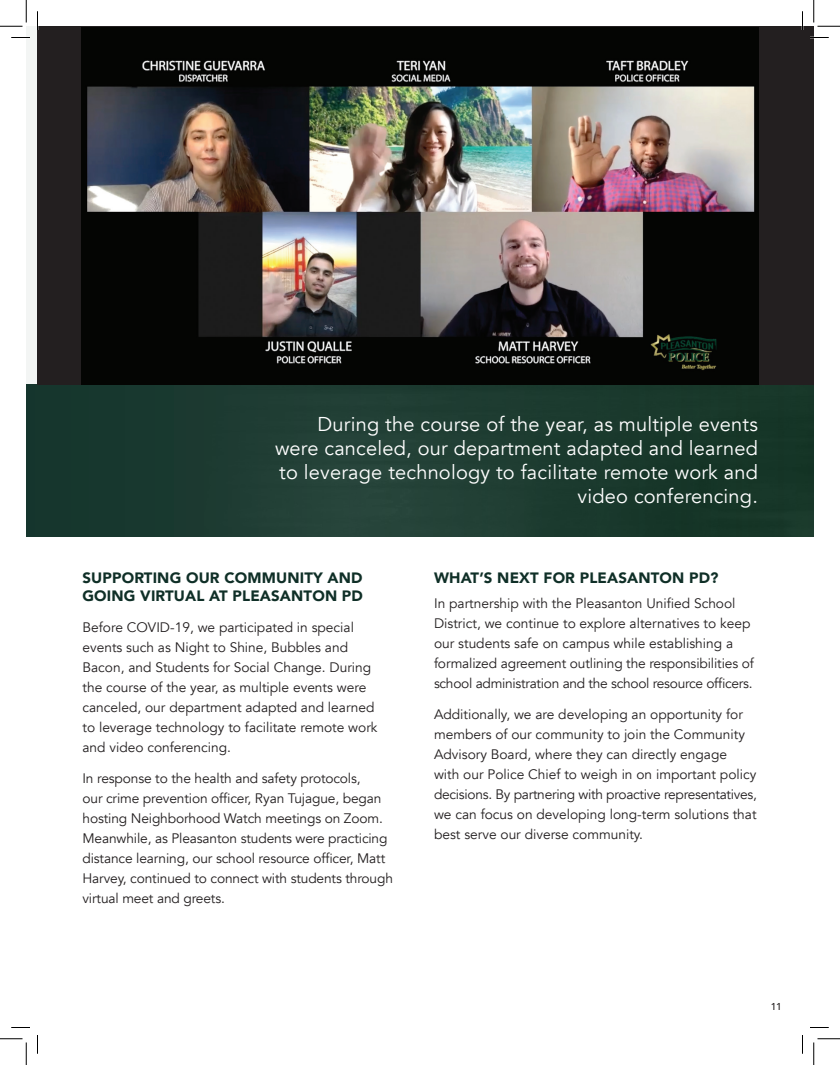
<style>
.page{position:relative;width:840px;height:1065px;background:#fff}
.page>*{position:absolute;margin:0;border:0;box-sizing:border-box;transform-origin:0 0}
.t1{font:20px/24px "Avenir";letter-spacing:.01em;color:#fff;text-align:right}
.t2{font:900 15px/18px "Avenir";letter-spacing:.01em;color:#0f2f27}
.t3{font:13.75px/20px "Avenir";color:#231f20}
.t4{font:500 10px "Avenir";color:#231f20}
</style>
<div class="page">
<div style="left:26px;top:26px;width:12px;height:359px;background:#eff2f1"></div>
<div style="left:26px;top:385px;width:788px;height:151px;background:#18382d"></div>
<div style="left:245px;top:394px;width:275px;height:142px;background:#224036"></div>
<div style="left:38px;top:26px;width:776px;height:359px;background:#231f20"></div>
<img style="left:81px;top:27px;width:678px;height:358px">
<svg style="left:11px;top:37px;width:19px;height:1px"></svg>
<svg style="left:810px;top:37px;width:19px;height:1px"></svg>
<svg style="left:11px;top:1027px;width:19px;height:1px"></svg>
<svg style="left:810px;top:1027px;width:19px;height:1px"></svg>
<svg style="left:37px;top:11px;width:1px;height:19px"></svg>
<svg style="left:37px;top:1035px;width:1px;height:19px"></svg>
<svg style="left:802px;top:11px;width:1px;height:19px"></svg>
<svg style="left:802px;top:1035px;width:1px;height:19px"></svg>
<svg style="left:0;top:0;width:27px;height:27px"></svg>
<svg style="left:0;top:1039px;width:27px;height:26px"></svg>
<svg style="left:814px;top:0;width:26px;height:27px"></svg>
<svg style="left:814px;top:1039px;width:26px;height:26px"></svg>
<p class="t1" style="left:275px;top:412px;width:484px">During the course of the year, as multiple events were canceled, our department adapted and learned to leverage technology to facilitate remote work and video conferencing.</p>
<p class="t2" style="left:82px;top:568px;width:282px">SUPPORTING OUR COMMUNITY AND<br>GOING VIRTUAL AT PLEASANTON PD</p>
<p class="t3" style="left:82px;top:617px;width:297px">Before COVID-19, we participated in special events such as Night to Shine, Bubbles and Bacon, and Students for Social Change. During the course of the year, as multiple events were canceled, our department adapted and learned to leverage technology to facilitate remote work and video conferencing.</p>
<p class="t3" style="left:82px;top:769px;width:312px">In response to the health and safety protocols,<br>our crime prevention officer, Ryan Tujague, began hosting Neighborhood Watch meetings on Zoom.<br>Meanwhile, as Pleasanton students were practicing distance learning, our school resource officer, Matt Harvey, continued to connect with students through virtual meet and greets.</p>
<p class="t2" style="left:434px;top:568px;width:286px">WHAT’S NEXT FOR PLEASANTON PD?</p>
<p class="t3" style="left:434px;top:594px;width:321px">In partnership with the Pleasanton Unified School District, we continue to explore alternatives to keep our students safe on campus while establishing a formalized agreement outlining the responsibilities of school administration and the school resource officers.</p>
<p class="t3" style="left:434px;top:705px;width:324px">Additionally, we are developing an opportunity for members of our community to join the Community Advisory Board, where they can directly engage<br>with our Police Chief to weigh in on important policy decisions. By partnering with proactive representatives, we can focus on developing long-term solutions that best serve our diverse community.</p>
<p class="t4" style="left:771px;top:998px;width:13px">11</p>
</div>
